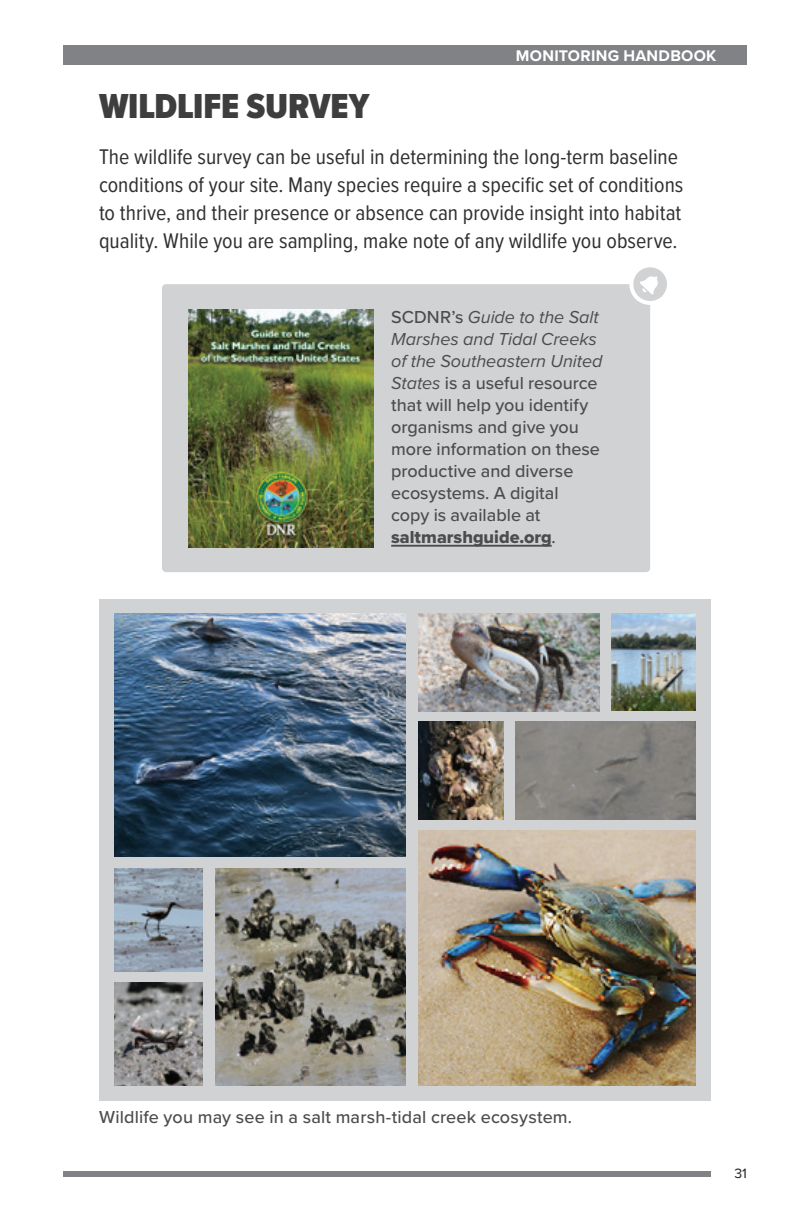
<style>
.page{position:relative;width:792px;height:1224px;background:#fff}
.page>*{position:absolute;margin:0;border:0;box-sizing:border-box;transform-origin:0 0}
.t1{font:900 36px "Proxima Nova Cond";letter-spacing:-.005em;color:#3e3e3f}
.t2{font:22px/28px "Proxima Nova Cond";color:#312f30}
.t3{font:500 18px/22px "Proxima Nova";color:#4b4c4d}
.t4{font:18px "Proxima Nova Extrabld";color:#4b4c4d}
.t5{font:700 16px "Proxima Nova";letter-spacing:.02em;color:#fff}
.t6{font:14px "Proxima Nova";color:#231f20}
.s1{font-weight:400;font-style:italic}
.s2{font-family:"Proxima Nova";font-weight:500}
</style>
<div class="page">
<div style="left:63px;top:45px;width:684px;height:20px;background:#808285"></div>
<div style="left:63px;top:1172px;width:648px;height:5px;background:#808285"></div>
<div style="left:162px;top:284px;width:488px;height:288px;background:#d1d2d4;border-radius:4px"></div>
<hr style="left:391px;top:545px;width:161px;height:2px;background:#4b4c4d">
<img style="left:188px;top:309px;width:186px;height:238px">
<svg style="left:629px;top:267px;width:38px;height:38px"></svg>
<div style="left:99px;top:599px;width:612px;height:501px;background:#d1d2d4"></div>
<img style="left:114px;top:614px;width:291px;height:242px">
<img style="left:114px;top:868px;width:89px;height:103px">
<img style="left:215px;top:868px;width:190px;height:218px">
<img style="left:114px;top:983px;width:89px;height:103px">
<img style="left:419px;top:722px;width:84px;height:98px">
<img style="left:612px;top:614px;width:84px;height:97px">
<img style="left:419px;top:830px;width:277px;height:256px">
<img style="left:419px;top:614px;width:180px;height:98px">
<img style="left:515px;top:722px;width:181px;height:98px">
<p class="t5" style="left:516px;top:44px;width:202px">MONITORING HANDBOOK</p>
<h1 class="t1" style="left:99px;top:80px;width:272px">WILDLIFE SURVEY</h1>
<p class="t2" style="left:99px;top:142px;width:586px">The wildlife survey can be useful in determining the long-term baseline conditions of your site. Many species require a specific set of conditions to thrive, and their presence or absence can provide insight into habitat quality. While you are sampling, make note of any wildlife you observe.</p>
<p class="t3" style="left:391px;top:306px;width:213px">SCDNR’s <span class="s1">Guide to the Salt<br>Marshes and Tidal Creeks of the Southeastern United<br>States</span> is a useful resource that will help you identify organisms and give you more information on these productive and diverse ecosystems. A digital<br>copy is available at</p>
<p class="t4" style="left:391px;top:524px;width:166px">saltmarshguide.org<span class="s2">.</span></p>
<p class="t3" style="left:99px;top:1106px;width:475px">Wildlife you may see in a salt marsh-tidal creek ecosystem.</p>
<p class="t6" style="left:734px;top:1163px;width:14px">31</p>
</div>
